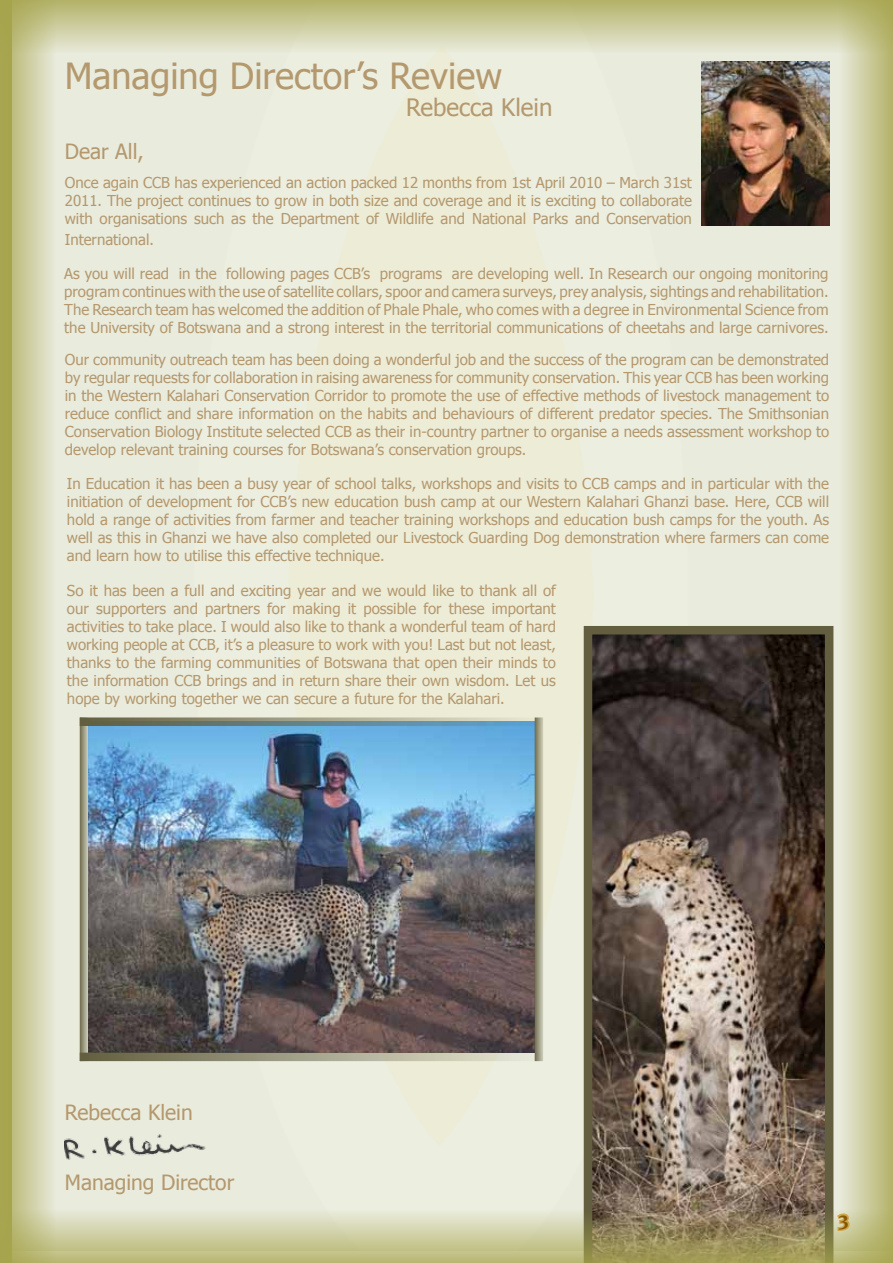
<style>
.page{position:relative;width:893px;height:1263px;background:#fff}
.page>*{position:absolute;margin:0;border:0;box-sizing:border-box;transform-origin:0 0}
.t1{font:36px "Tahoma";color:#b4986e}
.t2{font:24px "Tahoma";color:#b4986e}
.t3{font:21px "Tahoma";color:#b4986e}
.t4{font:700 21px "Constantia";color:#875700}
.t5{font:15px/18px "Tahoma";color:#b4986e;text-align:justify}
</style>
<div class="page">
<div style="left:55px;top:53px;width:784px;height:1156px;background:#ececdc"></div>
<svg style="left:584px;top:626px;width:249px;height:583px"></svg>
<svg style="left:55px;top:1209px;width:784px;height:54px"></svg>
<div style="left:0;top:0;width:893px;height:53px;background:linear-gradient(to bottom,#b3b269,#e8ead9)"></div>
<svg style="left:839px;top:0;width:54px;height:1263px"></svg>
<svg style="left:0;top:0;width:55px;height:1263px"></svg>
<img style="left:702px;top:62px;width:127px;height:163px">
<img style="left:65px;top:1134px;width:143px;height:26px">
<svg style="left:835px;top:1211px;width:17px;height:21px"></svg>
<img style="left:88px;top:726px;width:447px;height:326px">
<svg style="left:88px;top:717px;width:447px;height:9px"></svg>
<svg style="left:535px;top:717px;width:8px;height:335px"></svg>
<svg style="left:88px;top:1052px;width:455px;height:9px"></svg>
<svg style="left:80px;top:717px;width:8px;height:344px"></svg>
<h1 class="t1" style="left:65px;top:52px;width:439px">Managing Director’s Review</h1>
<h2 class="t2" style="left:406px;top:91px;width:148px">Rebecca Klein</h2>
<h3 class="t3" style="left:65px;top:138px;width:81px">Dear All,</h3>
<p class="t5" style="left:65px;top:173px;width:629px">Once again CCB has experienced an action packed 12 months from 1st April 2010 – March 31st 2011. The project continues to grow in both size and coverage and it is exciting to collaborate with organisations such as the Department of Wildlife and National Parks and Conservation</p>
<p class="t5" style="left:65px;top:230px;width:91px">International.</p>
<p class="t5" style="left:64px;top:264px;width:766px">As you will read in the following pages CCB’s programs are developing well. In Research our ongoing monitoring program continues with the use of satellite collars, spoor and camera surveys, prey analysis, sightings and rehabilitation.<br>The Research team has welcomed the addition of Phale Phale, who comes with a degree in Environmental Science from the University of Botswana and a strong interest in the territorial communications of cheetahs and large carnivores.</p>
<p class="t5" style="left:65px;top:350px;width:766px">Our community outreach team has been doing a wonderful job and the success of the program can be demonstrated by regular requests for collaboration in raising awareness for community conservation. This year CCB has been working in the Western Kalahari Conservation Corridor to promote the use of effective methods of livestock management to reduce conflict and share information on the habits and behaviours of different predator species. The Smithsonian Conservation Biology Institute selected CCB as their in-country partner to organise a needs assessment workshop to develop relevant training courses for Botswana’s conservation groups.</p>
<p class="t5" style="left:67px;top:474px;width:764px">In Education it has been a busy year of school talks, workshops and visits to CCB camps and in particular with the initiation of development for CCB’s new education bush camp at our Western Kalahari Ghanzi base. Here, CCB will hold a range of activities from farmer and teacher training workshops and education bush camps for the youth. As well as this in Ghanzi we have also completed our Livestock Guarding Dog demonstration where farmers can come and learn how to utilise this effective technique.</p>
<p class="t5" style="left:67px;top:581px;width:490px">So it has been a full and exciting year and we would like to thank all of our supporters and partners for making it possible for these important activities to take place. I would also like to thank a wonderful team of hard working people at CCB, it’s a pleasure to work with you! Last but not least, thanks to the farming communities of Botswana that open their minds to the information CCB brings and in return share their own wisdom. Let us hope by working together we can secure a future for the Kalahari.</p>
<h3 class="t3" style="left:65px;top:1098px;width:129px">Rebecca Klein</h3>
<h3 class="t3" style="left:65px;top:1168px;width:171px">Managing Director</h3>
<h3 class="t4" style="left:839px;top:1203px;width:11px">3</h3>
</div>
